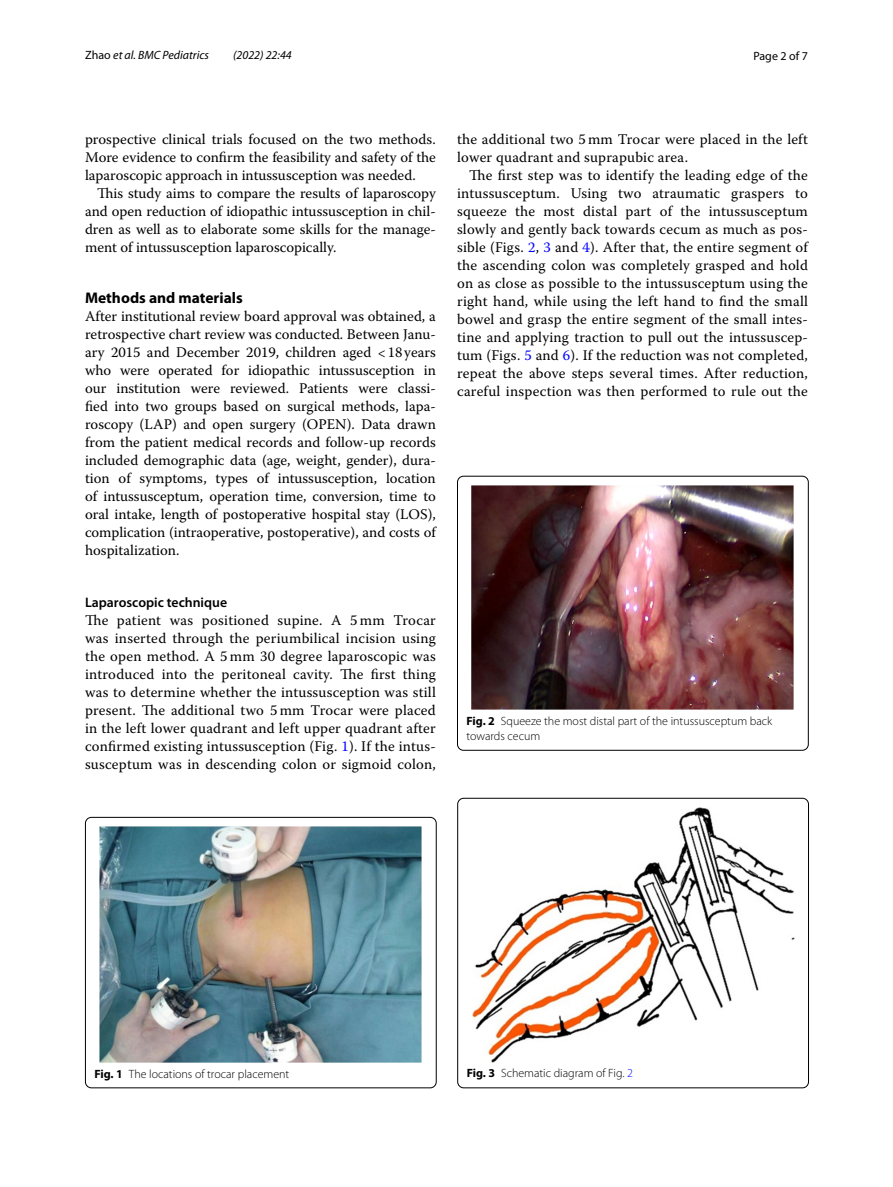
<style>
.page{position:relative;width:893px;height:1187px;background:#fff}
.page>*{position:absolute;margin:0;border:0;box-sizing:border-box;transform-origin:0 0}
.t1{font:700 15.45px "Myriad Pro";color:#000}
.t2{font:14.7px/18px "Warnock Pro";letter-spacing:.01em;color:#000;text-align:justify}
.t3{font:600 13.8px "Myriad Pro";color:#000}
.t4{font:300 12px/15px "Myriad Pro";color:#000}
.t5{font:italic 12px "Myriad Pro";color:#000}
.t6{font:12px "Myriad Pro";color:#000}
.s1{font-style:normal}
.s2{color:#00f}
.s3{font-weight:700}
</style>
<div class="page">
<img style="left:100px;top:826px;width:322px;height:236px">
<div style="left:85px;top:817px;width:351px;height:270px;border:1px solid #000;border-radius:6px"></div>
<img style="left:472px;top:485px;width:322px;height:225px">
<div style="left:457px;top:476px;width:351px;height:274px;border:1px solid #000;border-radius:6px"></div>
<img style="left:472px;top:807px;width:322px;height:255px">
<div style="left:457px;top:798px;width:352px;height:289px;border:1px solid #000;border-radius:6px"></div>
<p class="t5" style="left:85px;top:48px;width:126px"><span class="s1">Zhao</span> et al. BMC Pediatrics</p>
<p class="t5" style="left:233px;top:48px;width:60px">(2022) 22:44</p>
<p class="t6" style="left:753px;top:48px;width:56px">Page 2 of 7</p>
<p class="t2" style="left:85px;top:130px;width:352px">prospective clinical trials focused on the two methods.<br>More evidence to confirm the feasibility and safety of the laparoscopic approach in intussusception was needed.</p>
<p class="t2" style="left:85px;top:184px;width:352px;text-indent:12px">This study aims to compare the results of laparoscopy and open reduction of idiopathic intussusception in chil&shy;dren as well as to elaborate some skills for the manage&shy;ment of intussusception laparoscopically.</p>
<p class="t1" style="left:85px;top:288px;width:159px">Methods and materials</p>
<p class="t2" style="left:85px;top:307px;width:352px">After institutional review board approval was obtained, a retrospective chart review was conducted. Between Janu&shy;ary 2015 and December 2019, children aged &lt;18years who were operated for idiopathic intussusception in our institution were reviewed. Patients were classi&shy;fied into two groups based on surgical methods, lapa&shy;roscopy (LAP) and open surgery (OPEN). Data drawn from the patient medical records and follow-up records included demographic data (age, weight, gender), dura&shy;tion of symptoms, types of intussusception, location of intussusceptum, operation time, conversion, time to oral intake, length of postoperative hospital stay (LOS), complication (intraoperative, postoperative), and costs of hospitalization.</p>
<p class="t3" style="left:85px;top:593px;width:144px">Laparoscopic technique</p>
<p class="t2" style="left:85px;top:610px;width:352px">The patient was positioned supine. A 5 mm Trocar was inserted through the periumbilical incision using the open method. A 5 mm 30 degree laparoscopic was introduced into the peritoneal cavity. The first thing was to determine whether the intussusception was still present. The additional two 5 mm Trocar were placed in the left lower quadrant and left upper quadrant after confirmed existing intussusception (Fig. <span class="s2">1</span>). If the intus&shy;susceptum was in descending colon or sigmoid colon,</p>
<p class="t2" style="left:457px;top:130px;width:352px">the additional two 5 mm Trocar were placed in the left lower quadrant and suprapubic area.</p>
<p class="t2" style="left:457px;top:166px;width:352px;text-indent:12px">The first step was to identify the leading edge of the intussusceptum. Using two atraumatic graspers to squeeze the most distal part of the intussusceptum slowly and gently back towards cecum as much as pos&shy;sible (Figs. <span class="s2">2</span>, <span class="s2">3</span> and <span class="s2">4</span>). After that, the entire segment of the ascending colon was completely grasped and hold on as close as possible to the intussusceptum using the right hand, while using the left hand to find the small bowel and grasp the entire segment of the small intes&shy;tine and applying traction to pull out the intussuscep&shy;tum (Figs. <span class="s2">5</span> and <span class="s2">6</span>). If the reduction was not completed, repeat the above steps several times. After reduction, careful inspection was then performed to rule out the</p>
<p class="t4" style="left:466px;top:713px;width:307px"><span class="s3">Fig. 2</span> Squeeze the most distal part of the intussusceptum back towards cecum</p>
<p class="t4" style="left:94px;top:1066px;width:196px"><span class="s3">Fig. 1</span> The locations of trocar placement</p>
<p class="t4" style="left:467px;top:1066px;width:168px"><span class="s3">Fig. 3</span> Schematic diagram of Fig. <span class="s2">2</span></p>
</div>
